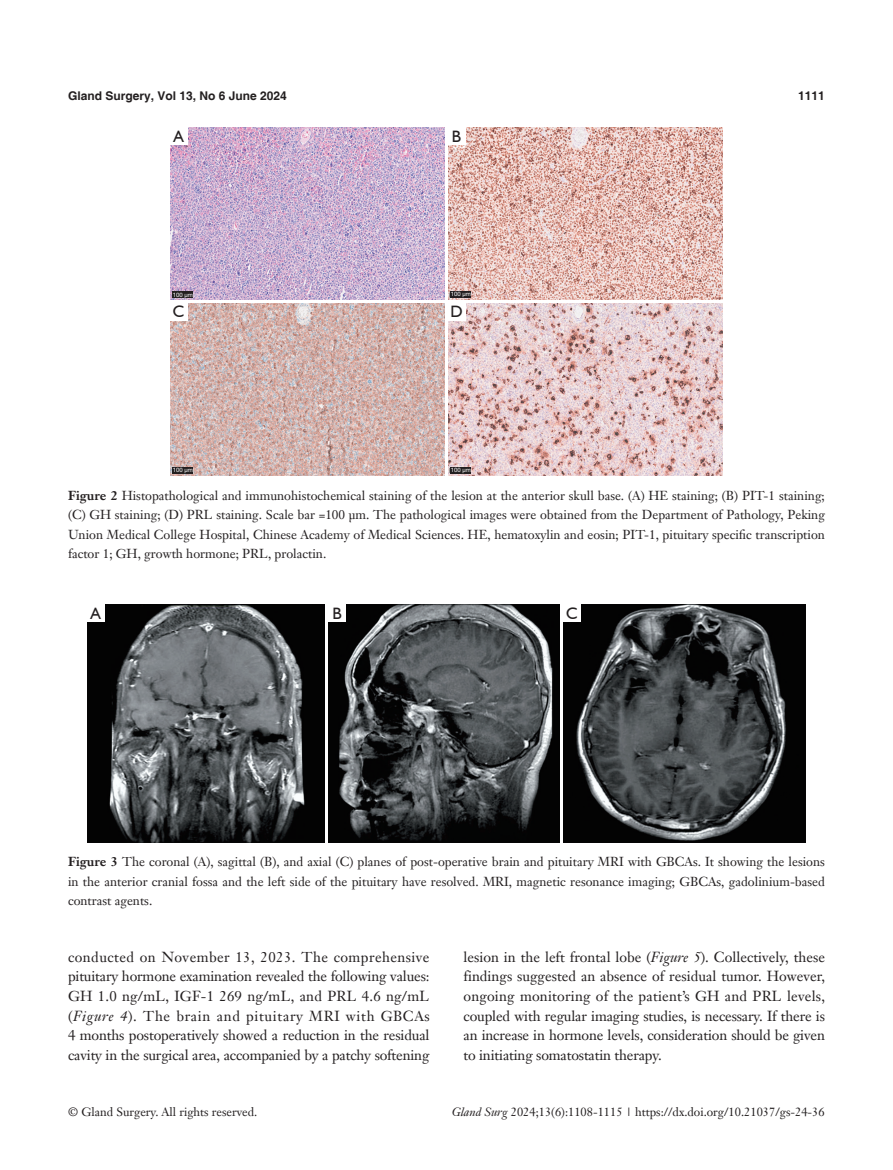
<style>
.page{position:relative;width:893px;height:1170px;background:#fff}
.page>*{position:absolute;margin:0;border:0;box-sizing:border-box;transform-origin:0 0}
.Cite{font:16.5px "Humanist 521 BT";color:#231f20}
.t1{font:14.25px/19.5px "Janson Text LT";letter-spacing:-.01em;color:#231f20;text-align:justify}
.四级标题粗斜_上下不空行{font:12.75px/19.5px "Janson Text LT";color:#231f20;text-align:justify}
.t2{font:12px "Janson Text LT";color:#231f20}
.t3{font:700 12px "Helvetica";color:#231f20}
.t4{font:6px "Helvetica Neue LT Pro";color:#fff}
.s1{font-weight:700}
.s2{font-style:italic}
</style>
<div class="page">
<img style="left:448px;top:303px;width:275px;height:173px">
<img style="left:170px;top:303px;width:274px;height:173px">
<img style="left:448px;top:128px;width:275px;height:172px">
<img style="left:170px;top:128px;width:274px;height:172px">
<div style="left:172px;top:291px;width:21px;height:6px;background:#231f20"></div>
<div style="left:450px;top:291px;width:21px;height:6px;background:#231f20"></div>
<div style="left:450px;top:467px;width:21px;height:6px;background:#231f20"></div>
<div style="left:172px;top:467px;width:21px;height:6px;background:#231f20"></div>
<div style="left:170px;top:128px;width:17px;height:17px;background:#fff"></div>
<div style="left:448px;top:128px;width:17px;height:17px;background:#fff"></div>
<div style="left:170px;top:303px;width:17px;height:17px;background:#fff"></div>
<div style="left:448px;top:303px;width:17px;height:17px;background:#fff"></div>
<img style="left:563px;top:604px;width:243px;height:238px">
<img style="left:329px;top:604px;width:230px;height:238px">
<img style="left:87px;top:604px;width:237px;height:238px">
<div style="left:87px;top:604px;width:17px;height:17px;background:#fff"></div>
<div style="left:329px;top:604px;width:17px;height:17px;background:#fff"></div>
<div style="left:563px;top:604px;width:17px;height:17px;background:#fff"></div>
<p class="t3" style="left:68px;top:88px;width:220px">Gland Surgery, Vol 13, No 6 June 2024</p>
<p class="t3" style="left:798px;top:88px;width:28px">1111</p>
<p class="Cite" style="left:174px;top:126px;width:12px">A</p>
<p class="Cite" style="left:452px;top:126px;width:11px">B</p>
<p class="t4" style="left:173px;top:291px;width:22px">100 μm</p>
<p class="t4" style="left:451px;top:290px;width:22px">100 μm</p>
<p class="Cite" style="left:173px;top:302px;width:13px">C</p>
<p class="Cite" style="left:451px;top:302px;width:14px">D</p>
<p class="t4" style="left:173px;top:466px;width:22px">100 μm</p>
<p class="t4" style="left:451px;top:466px;width:22px">100 μm</p>
<p class="四级标题粗斜_上下不空行" style="left:68px;top:485px;width:758px"><span class="s1">Figure 2</span> Histopathological and immunohistochemical staining of the lesion at the anterior skull base. (A) HE staining; (B) PIT-1 staining; (C) GH staining; (D) PRL staining. Scale bar =100 µm. The pathological images were obtained from the Department of Pathology, Peking Union Medical College Hospital, Chinese Academy of Medical Sciences. HE, hematoxylin and eosin; PIT-1, pituitary specific transcription factor 1; GH, growth hormone; PRL, prolactin.</p>
<p class="Cite" style="left:91px;top:603px;width:12px">A</p>
<p class="Cite" style="left:332px;top:603px;width:11px">B</p>
<p class="Cite" style="left:566px;top:603px;width:13px">C</p>
<p class="四级标题粗斜_上下不空行" style="left:68px;top:852px;width:758px"><span class="s1">Figure 3</span> The coronal (A), sagittal (B), and axial (C) planes of post-operative brain and pituitary MRI with GBCAs. It showing the lesions in the anterior cranial fossa and the left side of the pituitary have resolved. MRI, magnetic resonance imaging; GBCAs, gadolinium-based contrast agents.</p>
<p class="t1" style="left:68px;top:947px;width:363px">conducted on November 13, 2023. The comprehensive pituitary hormone examination revealed the following values:<br>GH 1.0 ng/mL, IGF-1 269 ng/mL, and PRL 4.6 ng/mL (<span class="s2">Figure 4</span>). The brain and pituitary MRI with GBCAs 4 months postoperatively showed a reduction in the residual cavity in the surgical area, accompanied by a patchy softening</p>
<p class="t1" style="left:463px;top:947px;width:363px">lesion in the left frontal lobe (<span class="s2">Figure 5</span>). Collectively, these findings suggested an absence of residual tumor. However, ongoing monitoring of the patient’s GH and PRL levels, coupled with regular imaging studies, is necessary. If there is an increase in hormone levels, consideration should be given to initiating somatostatin therapy.</p>
<p class="t2" style="left:68px;top:1104px;width:191px">© Gland Surgery. All rights reserved.</p>
<p class="t2" style="left:452px;top:1104px;width:375px"><span class="s2">Gland Surg</span> 2024;13(6):1108-1115 | https://dx.doi.org/10.21037/gs-24-36</p>
</div>
